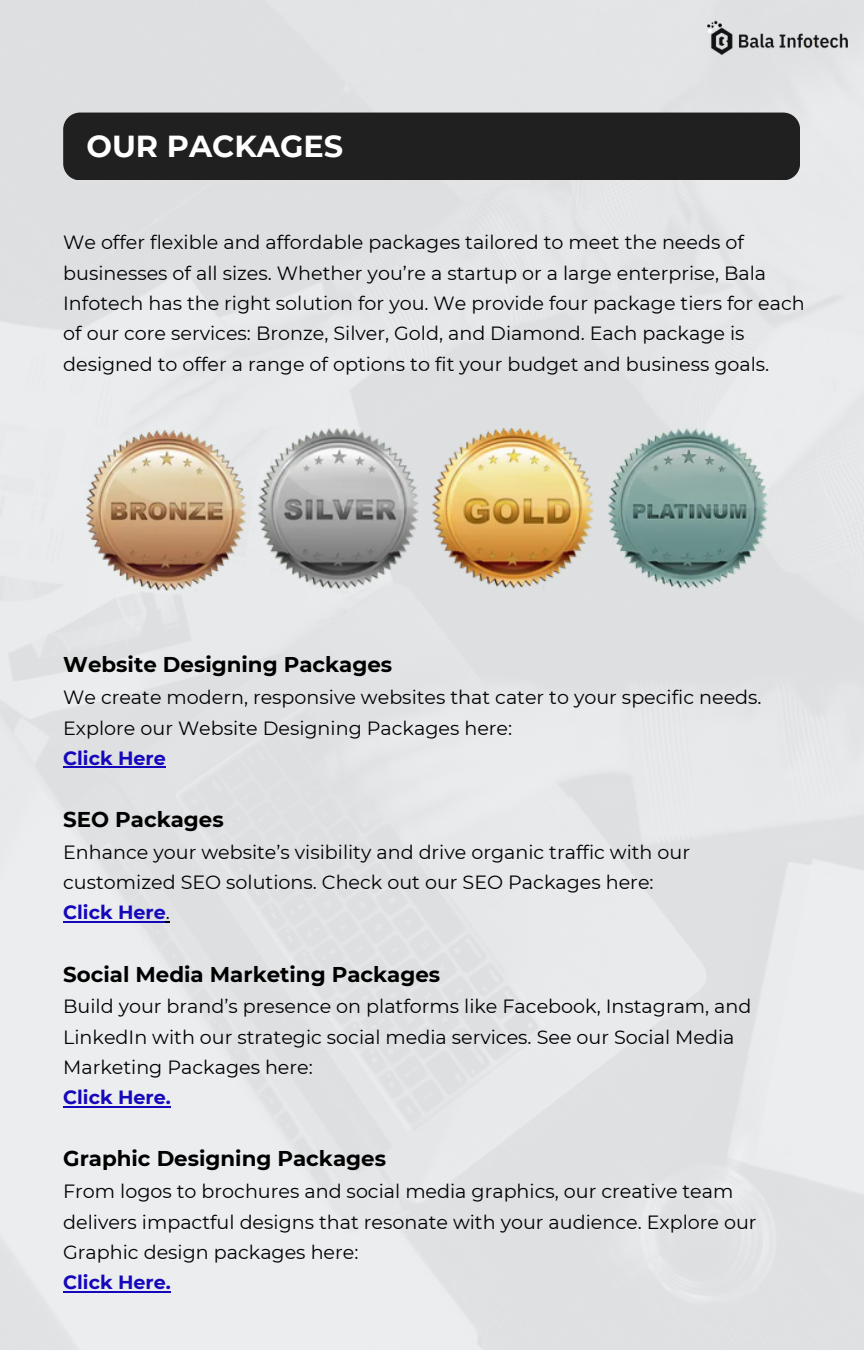
<style>
.page{position:relative;width:864px;height:1350px;background:#fff}
.page>*{position:absolute;margin:0;border:0;box-sizing:border-box;transform-origin:0 0}
.t1{font:700 30.38px "Montserrat";color:#fff}
.t2{font:700 21.38px "Montserrat";color:#000}
.t3{font:19.12px/30.4px "Montserrat";color:#000}
.t4{font:700 19.12px "Montserrat";color:#1507bb}
.s1{font-weight:400;color:#000}
</style>
<div class="page">
<img style="left:0;top:0;width:864px;height:1350px">
<img style="left:708px;top:20px;width:140px;height:34px">
<img style="left:86px;top:429px;width:161px;height:162px">
<img style="left:258px;top:429px;width:161px;height:162px">
<img style="left:433px;top:429px;width:160px;height:162px">
<img style="left:608px;top:429px;width:160px;height:162px">
<div style="left:63px;top:113px;width:737px;height:67px;background:#202021;border-radius:17px"></div>
<hr style="left:63px;top:766px;width:103px;height:2px;background:#1507bb">
<hr style="left:63px;top:921px;width:103px;height:2px;background:#1507bb">
<hr style="left:63px;top:1106px;width:108px;height:2px;background:#1507bb">
<hr style="left:63px;top:1291px;width:108px;height:1px;background:#1507bb">
<p class="t1" style="left:86px;top:127px;width:258px">OUR PACKAGES</p>
<p class="t3" style="left:63px;top:227px;width:743px">We offer flexible and affordable packages tailored to meet the needs of businesses of all sizes. Whether you’re a startup or a large enterprise, Bala Infotech has the right solution for you. We provide four package tiers for each of our core services: Bronze, Silver, Gold, and Diamond. Each package is designed to offer a range of options to fit your budget and business goals.</p>
<p class="t2" style="left:63px;top:652px;width:331px">Website Designing Packages</p>
<p class="t3" style="left:63px;top:682px;width:700px">We create modern, responsive websites that cater to your specific needs.<br>Explore our Website Designing Packages here:</p>
<p class="t4" style="left:63px;top:746px;width:104px">Click Here</p>
<p class="t2" style="left:63px;top:806px;width:162px">SEO Packages</p>
<p class="t3" style="left:63px;top:837px;width:628px">Enhance your website’s visibility and drive organic traffic with our customized SEO solutions. Check out our SEO Packages here:</p>
<p class="t4" style="left:63px;top:901px;width:108px">Click Here<span class="s1">.</span></p>
<p class="t2" style="left:63px;top:961px;width:379px">Social Media Marketing Packages</p>
<p class="t3" style="left:63px;top:991px;width:690px">Build your brand’s presence on platforms like Facebook, Instagram, and<br>LinkedIn with our strategic social media services. See our Social Media<br>Marketing Packages here:</p>
<p class="t4" style="left:63px;top:1086px;width:109px">Click Here.</p>
<p class="t2" style="left:63px;top:1146px;width:324px">Graphic Designing Packages</p>
<p class="t3" style="left:63px;top:1176px;width:695px">From logos to brochures and social media graphics, our creative team delivers impactful designs that resonate with your audience. Explore our<br>Graphic design packages here:</p>
<p class="t4" style="left:63px;top:1271px;width:109px">Click Here.</p>
</div>
